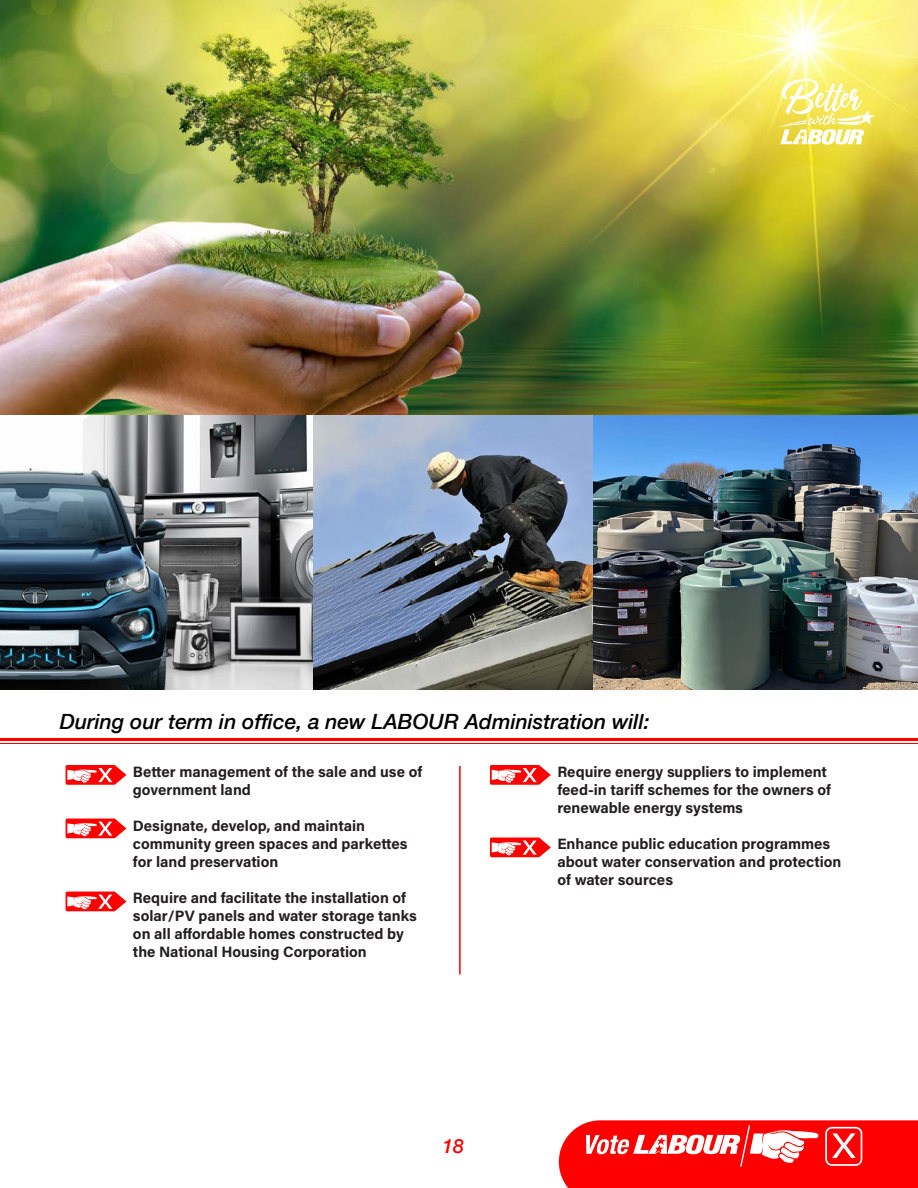
<style>
.page{position:relative;width:918px;height:1188px;background:#fff}
.page>*{position:absolute;margin:0;border:0;box-sizing:border-box;transform-origin:0 0}
.t1{font:italic 500 21px "Helvetica Neue";color:#000}
.t2{font:italic 500 19.5px "Helvetica Neue";color:#f00}
.t3{font:700 15px/18px "Acumin Pro";color:#231f20}
</style>
<div class="page">
<img style="left:0;top:414px;width:314px;height:276px">
<img style="left:314px;top:414px;width:604px;height:276px">
<img style="left:0;top:0;width:918px;height:414px">
<svg style="left:559px;top:1120px;width:359px;height:68px;background:#ff2a2a"></svg>
<svg style="left:776px;top:79px;width:99px;height:66px"></svg>
<svg style="left:66px;top:765px;width:60px;height:20px"></svg>
<svg style="left:66px;top:819px;width:60px;height:19px"></svg>
<svg style="left:66px;top:892px;width:60px;height:19px"></svg>
<svg style="left:490px;top:765px;width:61px;height:20px"></svg>
<svg style="left:490px;top:838px;width:61px;height:19px"></svg>
<hr style="left:459px;top:766px;width:2px;height:208px;background:#f00">
<hr style="left:0;top:738px;width:918px;height:3px;background:#f00">
<hr style="left:0;top:743px;width:918px;height:1px;background:#f00">
<p class="t1" style="left:60px;top:709px;width:591px">During our term in office, a new LABOUR Administration will:</p>
<p class="t3" style="left:133px;top:764px;width:291px">Better management of the sale and use of government land</p>
<p class="t3" style="left:133px;top:818px;width:276px">Designate, develop, and maintain community green spaces and parkettes for land preservation</p>
<p class="t3" style="left:133px;top:890px;width:285px">Require and facilitate the installation of solar/PV panels and water storage tanks on all affordable homes constructed by the National Housing Corporation</p>
<p class="t2" style="left:442px;top:1134px;width:23px">18</p>
<p class="t3" style="left:557px;top:764px;width:275px">Require energy suppliers to implement feed-in tariff schemes for the owners of renewable energy systems</p>
<p class="t3" style="left:557px;top:836px;width:286px">Enhance public education programmes about water conservation and protection of water sources</p>
</div>
